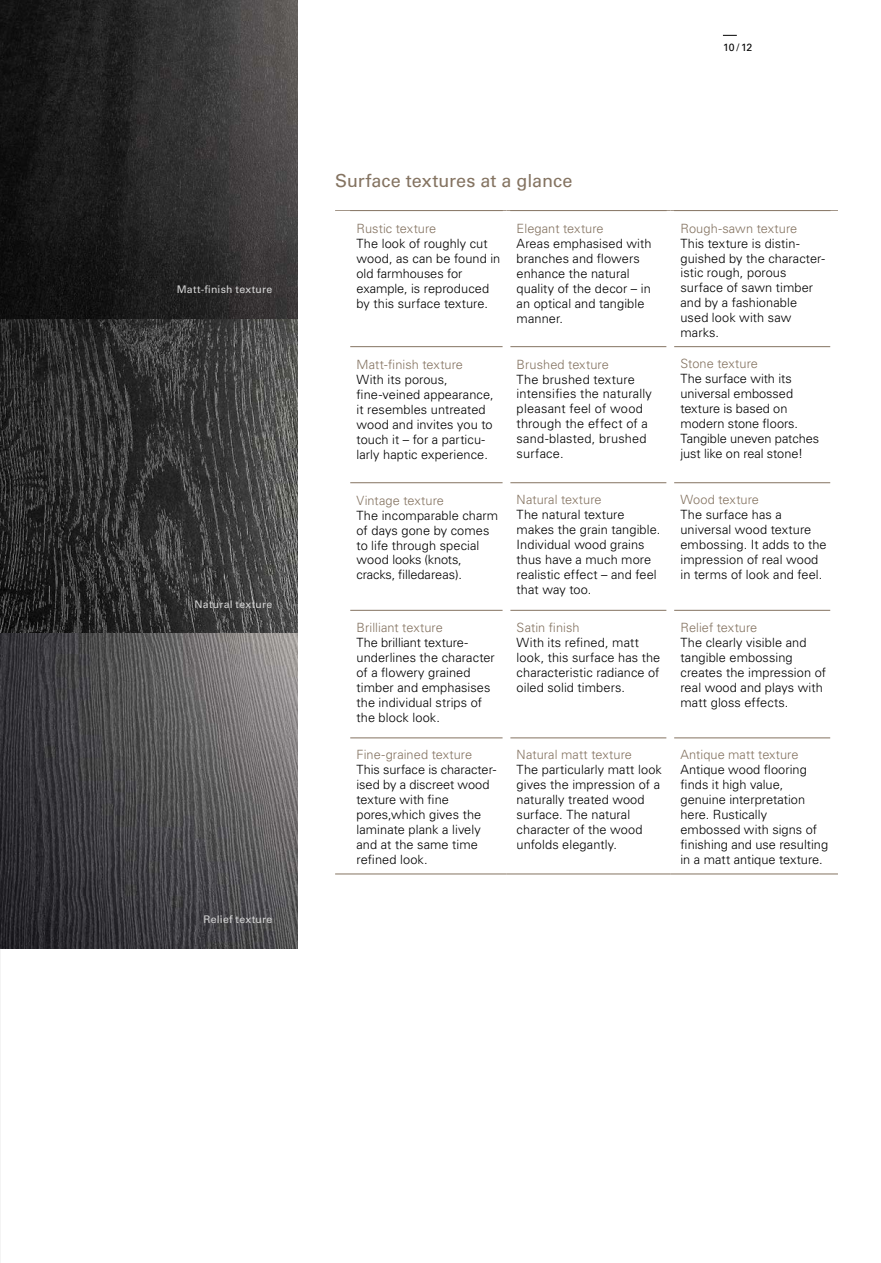
<style>
.page{position:relative;width:881px;height:1263px;background:#fff}
.page>*{position:absolute;margin:0;border:0;box-sizing:border-box;transform-origin:0 0}
.t1{font:18px "Univers LT Pro 55 Roman";color:#847361}
.t2{font:300 12.75px/15px "Univers LT Pro 45";letter-spacing:.005em;color:#000}
.t3{font:300 12.75px "Univers LT Pro 45";letter-spacing:.005em;color:#847361}
.t4{font:10.5px "Univers LT Pro 55 Roman";letter-spacing:.025em;color:#d6d6d6}
.t5{font:10.5px "Univers LT Pro 55 Roman";color:#000}
</style>
<div class="page">
<img style="left:0;top:940px;width:1px;height:323px">
<img style="left:0;top:633px;width:298px;height:315px">
<svg style="left:1px;top:318px;width:297px;height:315px;background:#393939"></svg>
<img style="left:0;top:0;width:298px;height:318px">
<img style="left:0;top:318px;width:1px;height:315px">
<hr style="left:335px;top:210px;width:171px;height:1px;background:#847361">
<hr style="left:506px;top:210px;width:164px;height:1px;background:#847361">
<hr style="left:670px;top:210px;width:167px;height:1px;background:#847361">
<hr style="left:350px;top:346px;width:152px;height:1px;background:#847361">
<hr style="left:510px;top:346px;width:156px;height:1px;background:#847361">
<hr style="left:673px;top:346px;width:157px;height:1px;background:#847361">
<hr style="left:350px;top:482px;width:152px;height:1px;background:#847361">
<hr style="left:510px;top:482px;width:156px;height:1px;background:#847361">
<hr style="left:673px;top:482px;width:157px;height:1px;background:#847361">
<hr style="left:350px;top:610px;width:152px;height:1px;background:#847361">
<hr style="left:510px;top:610px;width:156px;height:1px;background:#847361">
<hr style="left:673px;top:610px;width:157px;height:1px;background:#847361">
<hr style="left:350px;top:738px;width:152px;height:1px;background:#847361">
<hr style="left:510px;top:738px;width:156px;height:1px;background:#847361">
<hr style="left:673px;top:738px;width:157px;height:1px;background:#847361">
<hr style="left:335px;top:873px;width:171px;height:1px;background:#847361">
<hr style="left:506px;top:873px;width:164px;height:1px;background:#847361">
<hr style="left:670px;top:873px;width:167px;height:1px;background:#847361">
<svg style="left:722px;top:35px;width:14px;height:1px"></svg>
<p class="t4" style="left:177px;top:283px;width:97px">Matt-finish texture</p>
<p class="t4" style="left:194px;top:598px;width:79px">Natural texture</p>
<p class="t4" style="left:203px;top:913px;width:70px">Relief texture</p>
<p class="t5" style="left:722px;top:41px;width:31px">10 / 12</p>
<h1 class="t1" style="left:335px;top:170px;width:239px">Surface textures at a glance</h1>
<p class="t3" style="left:356px;top:220px;width:81px">Rustic texture</p>
<p class="t2" style="left:356px;top:235px;width:145px">The look of roughly cut wood, as can be found in old farmhouses for example, is reproduced by this surface texture.</p>
<p class="t3" style="left:516px;top:220px;width:88px">Elegant texture</p>
<p class="t2" style="left:516px;top:235px;width:136px">Areas emphasised with branches and flowers enhance the natural quality of the decor – in an optical and tangible manner.</p>
<p class="t3" style="left:356px;top:356px;width:108px">Matt-finish texture</p>
<p class="t2" style="left:356px;top:371px;width:139px">With its porous, fine-veined appearance, it resembles untreated wood and invites you to touch it – for a particu&shy;larly haptic experience.</p>
<p class="t3" style="left:356px;top:492px;width:89px">Vintage texture</p>
<p class="t2" style="left:356px;top:507px;width:143px">The incomparable charm of days gone by comes to life through special wood looks (knots, cracks, filledareas).</p>
<p class="t3" style="left:356px;top:620px;width:88px">Brilliant texture</p>
<p class="t2" style="left:356px;top:635px;width:140px">The brilliant texture&shy;underlines the character of a flowery grained timber and emphasises the individual strips of the block look.</p>
<p class="t3" style="left:356px;top:747px;width:117px">Fine-grained texture</p>
<p class="t2" style="left:356px;top:762px;width:141px">This surface is character&shy;ised by a discreet wood texture with fine pores,which gives the laminate plank a lively and at the same time refined look.</p>
<p class="t3" style="left:516px;top:356px;width:94px">Brushed texture</p>
<p class="t2" style="left:516px;top:371px;width:137px">The brushed texture intensifies the naturally pleasant feel of wood through the effect of a sand-blasted, brushed surface.</p>
<p class="t3" style="left:516px;top:492px;width:86px">Natural texture</p>
<p class="t2" style="left:516px;top:507px;width:145px">The natural texture makes the grain tangible.<br>Individual wood grains thus have a much more realistic effect – and feel that way too.</p>
<p class="t3" style="left:516px;top:620px;width:65px">Satin finish</p>
<p class="t2" style="left:516px;top:635px;width:145px">With its refined, matt look, this surface has the characteristic radiance of oiled solid timbers.</p>
<p class="t3" style="left:516px;top:747px;width:117px">Natural matt texture</p>
<p class="t2" style="left:516px;top:762px;width:147px">The particularly matt look gives the impression of a naturally treated wood surface. The natural character of the wood unfolds elegantly.</p>
<p class="t3" style="left:680px;top:220px;width:118px">Rough-sawn texture</p>
<p class="t2" style="left:680px;top:235px;width:146px">This texture is distin&shy;guished by the character&shy;istic rough, porous surface of sawn timber and by a fashionable used look with saw marks.</p>
<p class="t3" style="left:680px;top:356px;width:79px">Stone texture</p>
<p class="t2" style="left:680px;top:371px;width:140px">The surface with its universal embossed texture is based on modern stone floors.<br>Tangible uneven patches just like on real stone!</p>
<p class="t3" style="left:680px;top:492px;width:80px">Wood texture</p>
<p class="t2" style="left:680px;top:507px;width:147px">The surface has a universal wood texture embossing. It adds to the impression of real wood in terms of look and feel.</p>
<p class="t3" style="left:680px;top:620px;width:78px">Relief texture</p>
<p class="t2" style="left:680px;top:635px;width:147px">The clearly visible and tangible embossing creates the impression of real wood and plays with matt gloss effects.</p>
<p class="t3" style="left:680px;top:747px;width:119px">Antique matt texture</p>
<p class="t2" style="left:680px;top:762px;width:149px">Antique wood flooring finds it high value, genuine interpretation here. Rustically embossed with signs of finishing and use resulting in a matt antique texture.</p>
</div>
